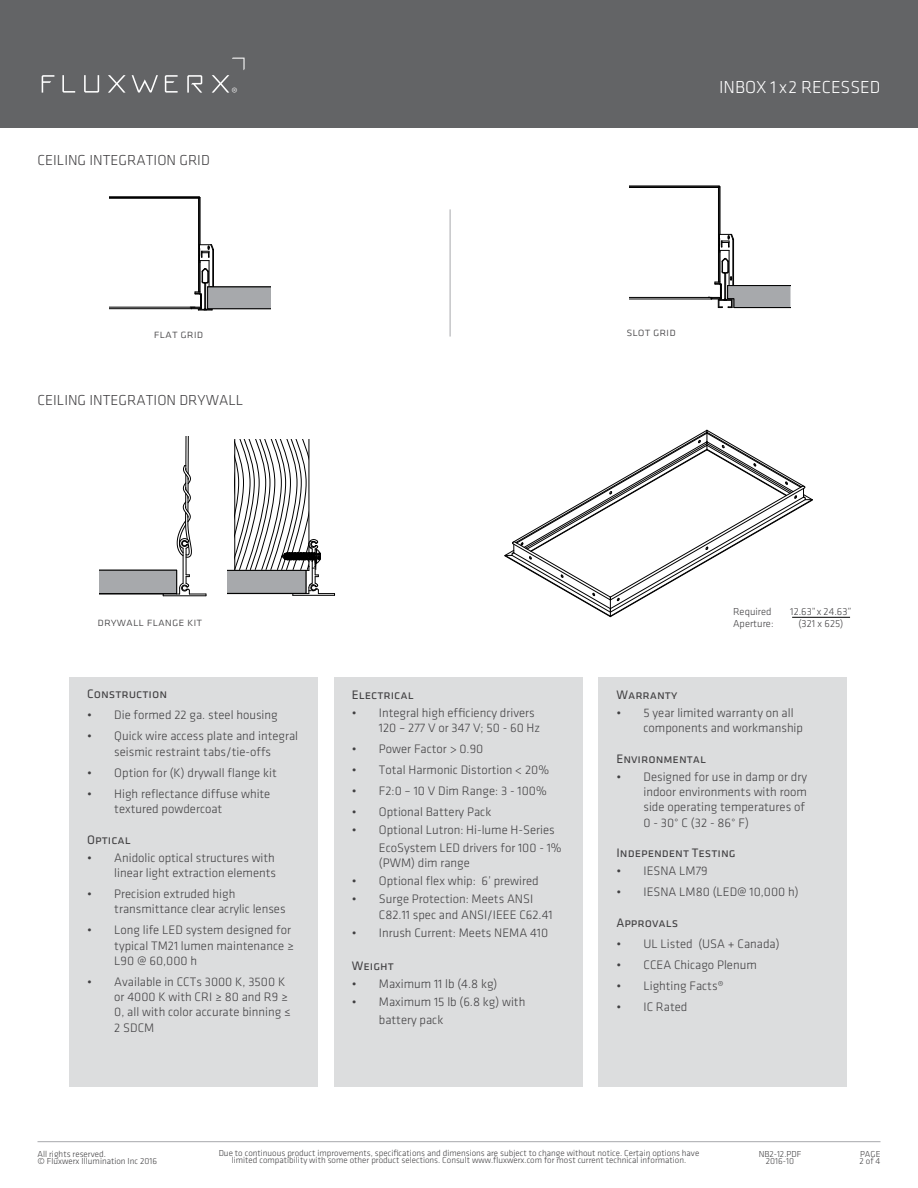
<style>
.page{position:relative;width:918px;height:1188px;background:#fff}
.page>*{position:absolute;margin:0;border:0;box-sizing:border-box;transform-origin:0 0}
.t1{font:300 18px "Klavika";color:#fff}
.t2{font:15px "Klavika Light Caps SCTF";color:#414042}
.t3{font:300 13.5px "Klavika";color:#fff}
.t4{font:300 12.75px/15.3px "Klavika";color:#414042}
.t5{font:12.75px "Klavika Reg Caps SCTF";color:#414042}
.t6{font:12px "Klavika Light Caps SCTF";color:#414042}
.t7{font:300 10.5px/12.6px "Klavika";color:#414042}
.t8{font:300 9px/7.5px "Klavika";color:#414042}
</style>
<div class="page">
<div style="left:0;top:0;width:918px;height:128px;background:#636466"></div>
<hr style="left:38px;top:1141px;width:842px;height:1px;background:#a7a9ac">
<svg style="left:108px;top:75px;width:18px;height:18px"></svg>
<svg style="left:42px;top:75px;width:12px;height:18px"></svg>
<svg style="left:62px;top:75px;width:13px;height:18px"></svg>
<svg style="left:165px;top:75px;width:13px;height:18px"></svg>
<svg style="left:84px;top:75px;width:15px;height:18px"></svg>
<svg style="left:187px;top:75px;width:15px;height:18px"></svg>
<svg style="left:212px;top:58px;width:33px;height:35px"></svg>
<svg style="left:132px;top:75px;width:26px;height:18px"></svg>
<hr style="left:450px;top:209px;width:1px;height:128px;background:#a7a9ac">
<hr style="left:293px;top:595px;width:42px;height:1px;background:#000">
<svg style="left:228px;top:439px;width:107px;height:156px"></svg>
<hr style="left:163px;top:596px;width:43px;height:1px;background:#000">
<svg style="left:99px;top:437px;width:108px;height:159px"></svg>
<hr style="left:792px;top:617px;width:58px;height:1px;background:#000">
<svg style="left:505px;top:430px;width:307px;height:187px"></svg>
<hr style="left:200px;top:198px;width:1px;height:47px;background:#000">
<hr style="left:199px;top:198px;width:1px;height:47px;background:#000">
<hr style="left:110px;top:197px;width:89px;height:1px;background:#000">
<hr style="left:198px;top:198px;width:1px;height:94px;background:#000">
<hr style="left:110px;top:308px;width:82px;height:1px;background:#000">
<hr style="left:110px;top:198px;width:89px;height:1px;background:#000">
<hr style="left:110px;top:307px;width:85px;height:1px;background:#000">
<svg style="left:190px;top:244px;width:81px;height:67px"></svg>
<hr style="left:719px;top:187px;width:1px;height:47px;background:#000">
<hr style="left:720px;top:187px;width:1px;height:47px;background:#000">
<hr style="left:630px;top:186px;width:89px;height:1px;background:#000">
<hr style="left:718px;top:187px;width:1px;height:95px;background:#000">
<hr style="left:630px;top:299px;width:82px;height:1px;background:#000">
<hr style="left:630px;top:187px;width:88px;height:1px;background:#000">
<hr style="left:630px;top:297px;width:81px;height:1px;background:#000">
<svg style="left:708px;top:234px;width:83px;height:74px"></svg>
<div style="left:334px;top:678px;width:249px;height:409px;background:#dcddde"></div>
<div style="left:598px;top:678px;width:250px;height:409px;background:#dcddde"></div>
<div style="left:69px;top:678px;width:249px;height:409px;background:#dcddde"></div>
<p class="t3" style="left:231px;top:85px;width:8px">®</p>
<p class="t2" style="left:38px;top:152px;width:174px">CEILING INTEGRATION GRID</p>
<h1 class="t1" style="left:719px;top:78px;width:163px">INBOX 1 x2 RECESSED</h1>
<p class="t6" style="left:154px;top:328px;width:51px">flat grid</p>
<p class="t6" style="left:626px;top:326px;width:51px">slot grid</p>
<p class="t2" style="left:38px;top:392px;width:207px">CEILING INTEGRATION DRYWALL</p>
<p class="t6" style="left:98px;top:616px;width:106px">drywall flange kit</p>
<p class="t7" style="left:733px;top:605px;width:42px">Required<br>Aperture:</p>
<p class="t7" style="left:790px;top:606px;width:63px;line-height:12px;text-align:center">12.63” x 24.63” (321 x 625)</p>
<p class="t5" style="left:87px;top:688px;width:81px">Construction</p>
<p class="t4" style="left:87px;top:708px;width:192px">• Die formed 22 ga. steel housing</p>
<p class="t4" style="left:87px;top:729px;width:212px;text-align:center">• Quick wire access plate and integral seismic restraint tabs/tie-offs</p>
<p class="t4" style="left:87px;top:765px;width:191px">• Option for (K) drywall flange kit</p>
<p class="t4" style="left:114px;top:786px;width:158px;text-indent:-27px">• High reflectance diffuse white textured powdercoat</p>
<p class="t5" style="left:87px;top:833px;width:45px">Optical</p>
<p class="t4" style="left:87px;top:850px;width:190px;text-align:right">• Anidolic optical structures with linear light extraction elements</p>
<p class="t4" style="left:114px;top:886px;width:173px;text-indent:-27px">• Precision extruded high transmittance clear acrylic lenses</p>
<p class="t4" style="left:114px;top:923px;width:181px;text-indent:-27px">• Long life LED system designed for typical TM21 lumen maintenance ≥<br>L90 @ 60,000 h</p>
<p class="t4" style="left:114px;top:974px;width:178px;text-indent:-27px">• Available in CCTs 3000 K, 3500 K or 4000 K with CRI ≥ 80 and R9 ≥<br>0, all with color accurate binning ≤<br>2 SDCM</p>
<p class="t5" style="left:352px;top:688px;width:63px">Electrical</p>
<p class="t4" style="left:379px;top:705px;width:163px;text-indent:-27px">• Integral high efficiency drivers<br>120 – 277 V or 347 V; 50 - 60 Hz</p>
<p class="t4" style="left:352px;top:741px;width:133px">• Power Factor &gt; 0.90</p>
<p class="t4" style="left:352px;top:762px;width:199px">• Total Harmonic Distortion &lt; 20%</p>
<p class="t4" style="left:352px;top:783px;width:196px">• F2:0 – 10 V Dim Range: 3 - 100%</p>
<p class="t4" style="left:352px;top:804px;width:141px">• Optional Battery Pack</p>
<p class="t4" style="left:379px;top:821px;width:184px;line-height:18px;text-indent:-27px">• Optional Lutron: Hi-lume H-Series<br>EcoSystem LED drivers for 100 - 1%</p>
<p class="t4" style="left:379px;top:855px;width:93px">(PWM) dim range</p>
<p class="t4" style="left:352px;top:873px;width:188px">• Optional flex whip: 6’ prewired</p>
<p class="t4" style="left:379px;top:891px;width:175px;text-indent:-27px">• Surge Protection: Meets ANSI<br>C82.11 spec and ANSI/IEEE C62.41</p>
<p class="t4" style="left:352px;top:925px;width:198px">• Inrush Current: Meets NEMA 410</p>
<p class="t5" style="left:352px;top:960px;width:43px">Weight</p>
<p class="t4" style="left:352px;top:977px;width:147px">• Maximum 11 lb (4.8 kg)</p>
<p class="t4" style="left:379px;top:993px;width:148px;line-height:18px;text-indent:-27px">• Maximum 15 lb (6.8 kg) with battery pack</p>
<p class="t5" style="left:616px;top:688px;width:62px">Warranty</p>
<p class="t4" style="left:644px;top:705px;width:161px;text-indent:-27px">• 5 year limited warranty on all components and workmanship</p>
<p class="t5" style="left:616px;top:752px;width:91px">Environmental</p>
<p class="t4" style="left:644px;top:769px;width:165px;text-indent:-27px">• Designed for use in damp or dry indoor environments with room side operating temperatures of<br>0 - 30° C (32 - 86° F)</p>
<p class="t5" style="left:616px;top:847px;width:121px">Independent Testing</p>
<p class="t4" style="left:616px;top:864px;width:93px">• IESNA LM79</p>
<p class="t4" style="left:616px;top:885px;width:184px">• IESNA LM80 (LED@ 10,000 h)</p>
<p class="t5" style="left:616px;top:916px;width:63px">Approvals</p>
<p class="t4" style="left:616px;top:936px;width:165px">• UL Listed (USA + Canada)</p>
<p class="t4" style="left:616px;top:957px;width:142px">• CCEA Chicago Plenum</p>
<p class="t4" style="left:616px;top:978px;width:109px">• Lighting Facts®</p>
<p class="t4" style="left:616px;top:999px;width:72px">• IC Rated</p>
<p class="t8" style="left:38px;top:1150px;width:121px">All rights reserved.<br>© Fluxwerx Illumination Inc 2016</p>
<p class="t8" style="left:219px;top:1149px;width:482px;text-align:center">Due to continuous product improvements, specifications and dimensions are subject to change without notice. Certain options have limited compatibility with some other product selections. Consult www.fluxwerx.com for most current technical information.</p>
<p class="t8" style="left:759px;top:1150px;width:44px;text-align:center">NB2-12.PDF<br>2016-10</p>
<p class="t8" style="left:860px;top:1150px;width:22px">PAGE<br>2 of 4</p>
</div>
